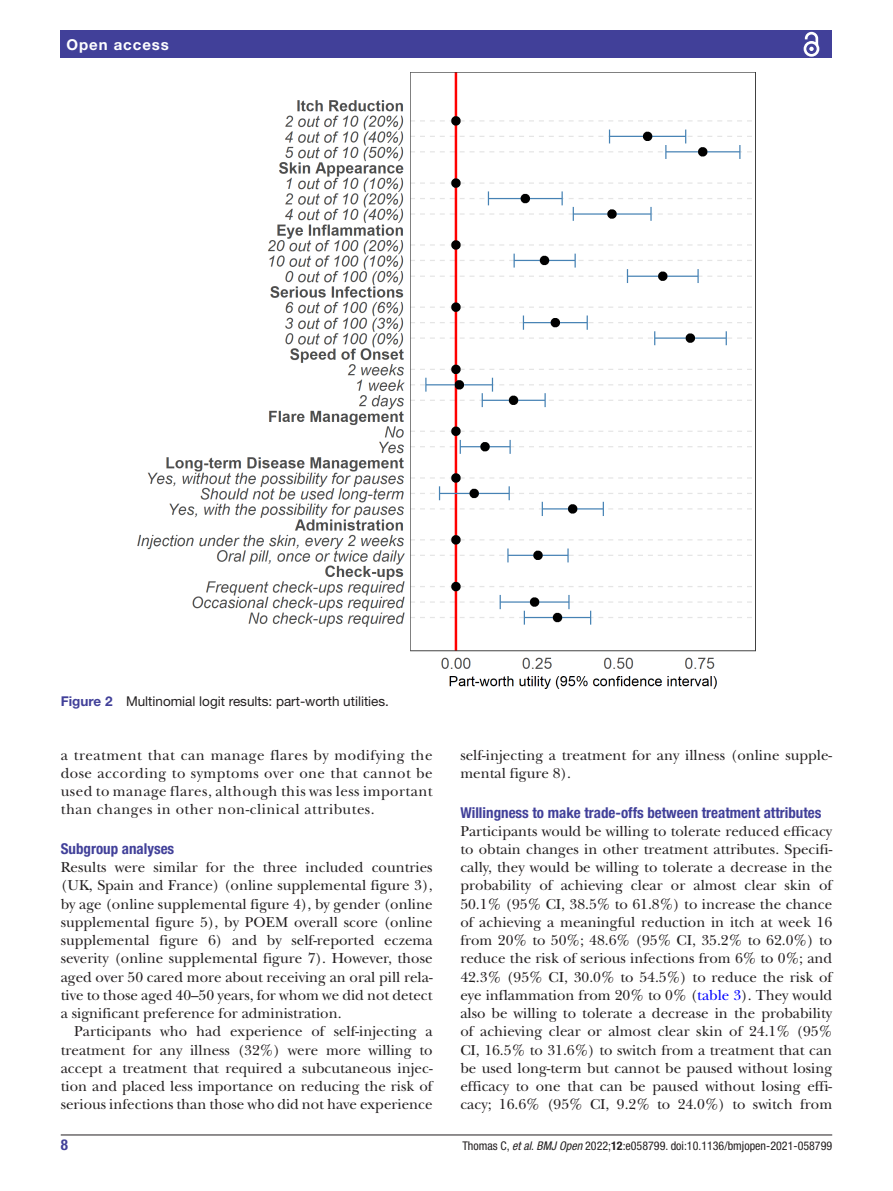
<style>
.page{position:relative;width:893px;height:1191px;background:#fff}
.page>*{position:absolute;margin:0;border:0;box-sizing:border-box;transform-origin:0 0}
.t1{font:15px/18.3px "New Baskerville";color:#231f20;text-align:justify}
.t2{font:700 condensed 15px "Helvetica Neue LT Std";color:#414099}
.t3{font:700 15px "Helvetica Neue LT Std";letter-spacing:.065em;color:#fff}
.t4{font:13.5px "Helvetica Neue LT Std";color:#231f20}
.t5{font:condensed 12px "Helvetica Neue LT Std";color:#231f20}
.s1{font-weight:700;color:#414099}
.s2{color:#00f}
.s3{font-style:italic}
.s4{font-weight:700}
</style>
<div class="page">
<hr style="left:61px;top:1134px;width:771px;height:1px;background:#231f20">
<div style="left:61px;top:31px;width:771px;height:27px;background:#414099"></div>
<svg style="left:803px;top:31px;width:17px;height:26px"></svg>
<img style="left:138px;top:73px;width:617px;height:615px">
<p class="t3" style="left:66px;top:35px;width:104px">Open access</p>
<p class="t4" style="left:61px;top:693px;width:330px"><span class="s1">Figure 2</span> Multinomial logit results: part-worth utilities.</p>
<p class="t1" style="left:61px;top:746px;width:373px">a treatment that can manage flares by modifying the dose according to symptoms over one that cannot be used to manage flares, although this was less important than changes in other non-clinical attributes.</p>
<p class="t2" style="left:61px;top:839px;width:115px">Subgroup analyses</p>
<p class="t1" style="left:61px;top:858px;width:373px">Results were similar for the three included countries (UK, Spain and France) (online supplemental figure 3), by age (online supplemental figure 4), by gender (online supplemental figure 5), by POEM overall score (online supplemental figure 6) and by self-reported eczema severity (online supplemental figure 7). However, those aged over 50 cared more about receiving an oral pill rela&shy;tive to those aged 40–50 years, for whom we did not detect a significant preference for administration.</p>
<p class="t1" style="left:61px;top:1022px;width:373px;text-indent:14px">Participants who had experience of self-injecting a treatment for any illness (32%) were more willing to accept a treatment that required a subcutaneous injec&shy;tion and placed less importance on reducing the risk of serious infections than those who did not have experience</p>
<p class="t1" style="left:460px;top:746px;width:373px">self-injecting a treatment for any illness (online supple&shy;mental figure 8).</p>
<p class="t2" style="left:460px;top:803px;width:363px">Willingness to make trade-offs between treatment attributes</p>
<p class="t1" style="left:460px;top:822px;width:373px">Participants would be willing to tolerate reduced efficacy to obtain changes in other treatment attributes. Specifi&shy;cally, they would be willing to tolerate a decrease in the probability of achieving clear or almost clear skin of 50.1% (95% CI, 38.5% to 61.8%) to increase the chance of achieving a meaningful reduction in itch at week 16 from 20% to 50%; 48.6% (95% CI, 35.2% to 62.0%) to reduce the risk of serious infections from 6% to 0%; and 42.3% (95% CI, 30.0% to 54.5%) to reduce the risk of eye inflammation from 20% to 0% (<span class="s2">table 3</span>). They would also be willing to tolerate a decrease in the probability of achieving clear or almost clear skin of 24.1% (95% CI, 16.5% to 31.6%) to switch from a treatment that can be used long-term but cannot be paused without losing efficacy to one that can be paused without losing effi&shy;cacy; 16.6% (95% CI, 9.2% to 24.0%) to switch from</p>
<p class="t2" style="left:61px;top:1135px;width:9px">8</p>
<p class="t5" style="left:462px;top:1138px;width:371px">Thomas C, <span class="s3">et al</span>. <span class="s3">BMJ Open</span> 2022;<span class="s4">12</span>:e058799. doi:10.1136/bmjopen-2021-058799</p>
</div>
